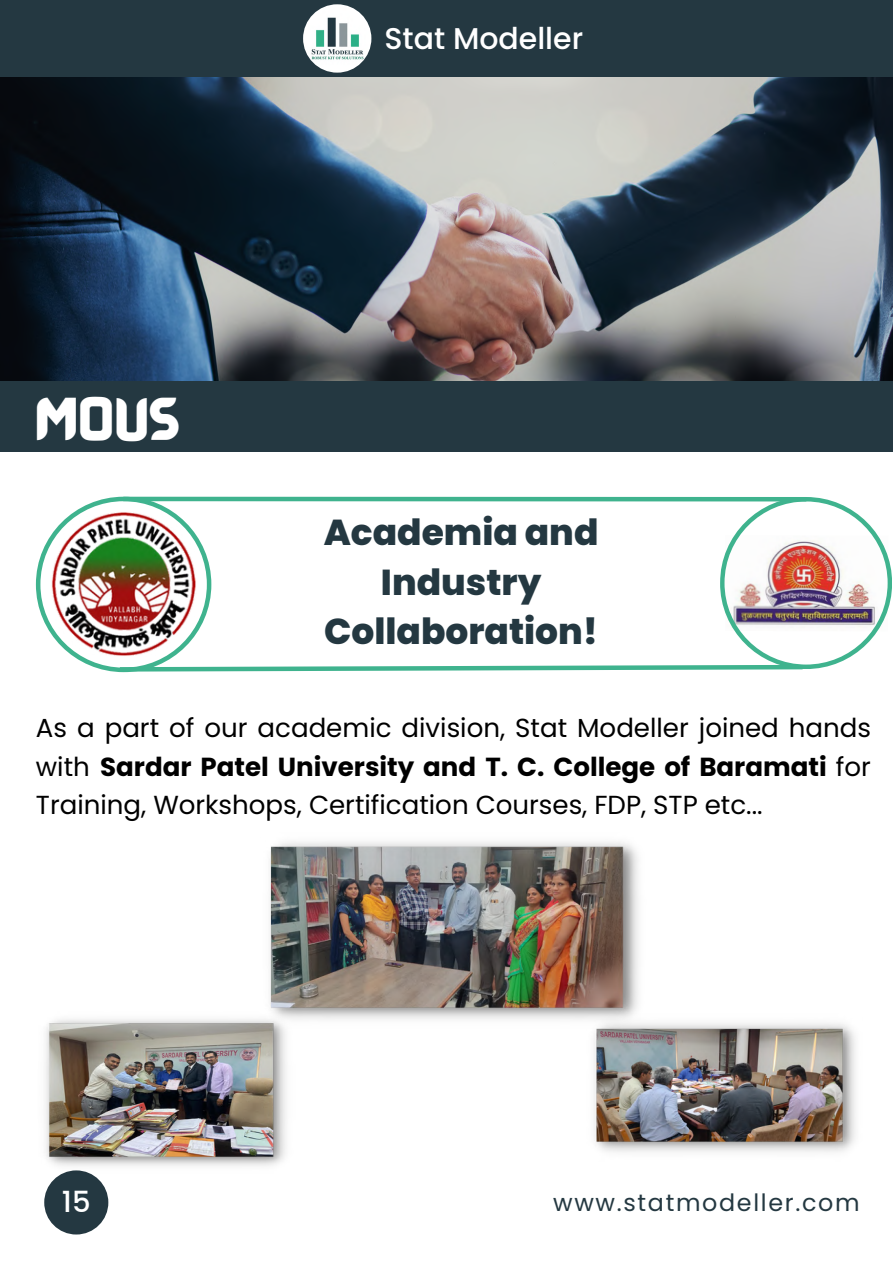
<style>
.page{position:relative;width:893px;height:1264px;background:#fff}
.page>*{position:absolute;margin:0;border:0;box-sizing:border-box;transform-origin:0 0}
.t1{font:45px "BARABARA Regular";color:#fff}
.t2{font:800 36px/49.5px "Poppins";color:#243841;text-align:center}
.t3{font:500 30px "Poppins";color:#fff}
.t4{font:500 29.1px "Poppins";color:#fff}
.t5{font:26.1px/38.2px "Poppins";color:#000;text-align:justify}
.t6{font:23.85px "Poppins";letter-spacing:.07em;color:#243841}
.s1{font-weight:700}
</style>
<div class="page">
<img style="left:0;top:77px;width:892px;height:304px">
<div style="left:0;top:0;width:892px;height:77px;background:#243841"></div>
<div style="left:44px;top:1170px;width:64px;height:64px;background:#243841;border-radius:50%"></div>
<div style="left:0;top:381px;width:892px;height:70px;background:#243841"></div>
<svg style="left:36px;top:496px;width:856px;height:177px"></svg>
<div style="left:123px;top:496px;width:683px;height:5px;background:#3fb38e"></div>
<img style="left:303px;top:4px;width:68px;height:69px;border-radius:50%">
<img style="left:45px;top:1019px;width:241px;height:153px">
<img style="left:594px;top:1023px;width:262px;height:129px">
<img style="left:260px;top:842px;width:387px;height:186px">
<h1 class="t1" style="left:35px;top:388px;width:146px">MoUs</h1>
<p class="t3" style="left:384px;top:18px;width:200px">Stat Modeller</p>
<h2 class="t2" style="left:324px;top:508px;width:276px">Academia and<br>Industry<br>Collaboration!</h2>
<p class="t5" style="left:36px;top:709px;width:836px">As a part of our academic division, Stat Modeller joined hands with <span class="s1">Sardar Patel University and T. C. College of Baramati</span> for Training, Workshops, Certification Courses, FDP, STP etc...</p>
<p class="t4" style="left:62px;top:1180px;width:30px">15</p>
<p class="t6" style="left:553px;top:1185px;width:308px">www.statmodeller.com</p>
</div>
